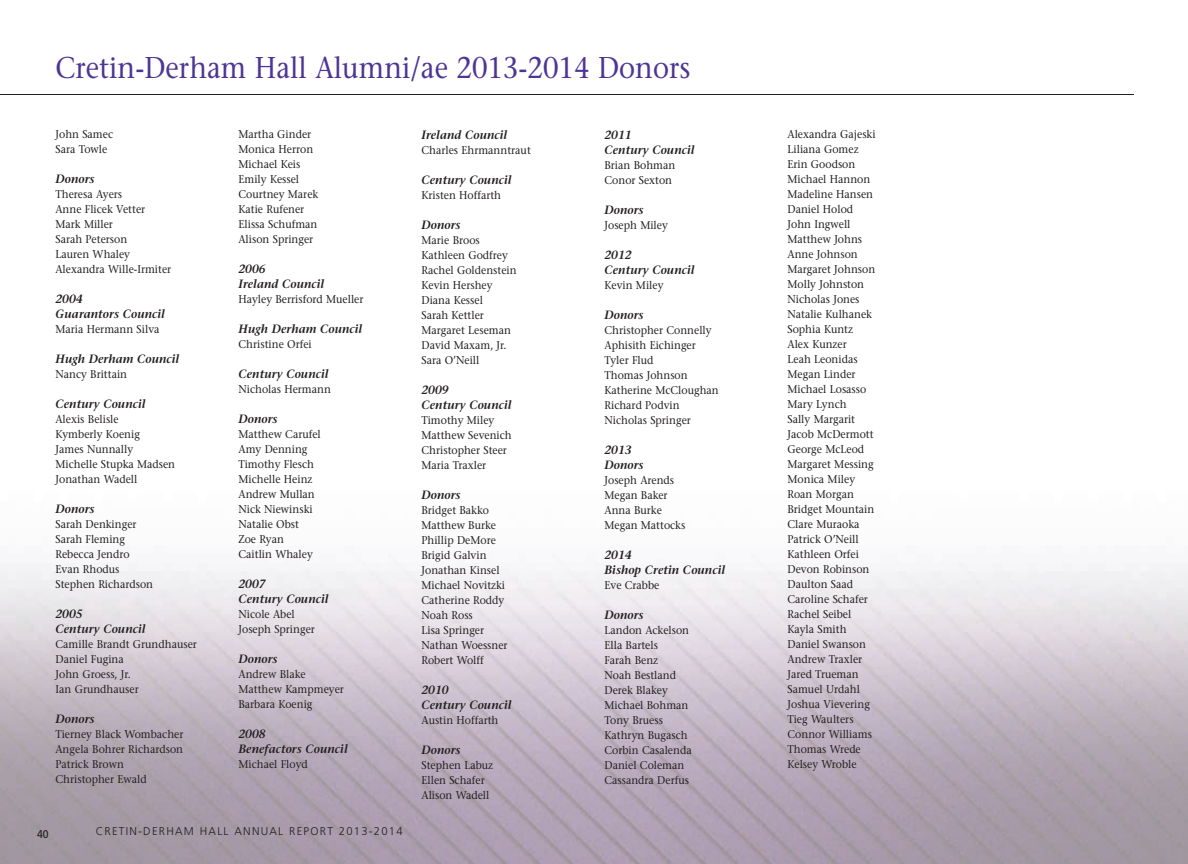
<style>
.page{position:relative;width:1188px;height:864px;background:#fff}
.page>*{position:absolute;margin:0;border:0;box-sizing:border-box;transform-origin:0 0}
.t1{font:30px "Stone Serif";color:#4d3595;scale:.9 1}
.t2{font:italic 600 12px/15px "Stone Serif";color:#231f20;scale:.95 1}
.t3{font:11.25px/15px "Stone Serif";color:#231f20;scale:.93 1}
.t4{font:300 11.25px "Frutiger";letter-spacing:.11em;color:#231f20}
.t5{font:11.25px "Frutiger";color:#231f20;scale:.93 1}
</style>
<div class="page">
<hr style="left:0;top:94px;width:1134px;height:1px;background:#231f20">
<h1 class="t1" style="left:56px;top:55px;width:707px">Cretin-Derham Hall Alumni/ae 2013-2014 Donors</h1>
<p class="t3" style="left:56px;top:128px;width:63px">John Samec<br>Sara Towle</p>
<p class="t2" style="left:56px;top:173px;width:43px">Donors</p>
<p class="t3" style="left:56px;top:188px;width:126px">Theresa Ayers<br>Anne Flicek Vetter<br>Mark Miller<br>Sarah Peterson<br>Lauren Whaley<br>Alexandra Wille-Irmiter</p>
<p class="t2" style="left:56px;top:293px;width:117px">2004<br>Guarantors Council</p>
<p class="t3" style="left:56px;top:323px;width:113px">Maria Hermann Silva</p>
<p class="t2" style="left:56px;top:353px;width:132px">Hugh Derham Council</p>
<p class="t3" style="left:56px;top:368px;width:79px">Nancy Brittain</p>
<p class="t2" style="left:56px;top:398px;width:96px">Century Council</p>
<p class="t3" style="left:56px;top:413px;width:130px">Alexis Belisle<br>Kymberly Koenig<br>James Nunnally<br>Michelle Stupka Madsen<br>Jonathan Wadell</p>
<p class="t2" style="left:56px;top:503px;width:43px">Donors</p>
<p class="t3" style="left:56px;top:518px;width:107px">Sarah Denkinger<br>Sarah Fleming<br>Rebecca Jendro<br>Evan Rhodus<br>Stephen Richardson</p>
<p class="t2" style="left:56px;top:608px;width:96px">2005<br>Century Council</p>
<p class="t3" style="left:56px;top:638px;width:154px">Camille Brandt Grundhauser<br>Daniel Fugina<br>John Groess, Jr.<br>Ian Grundhauser</p>
<p class="t2" style="left:56px;top:713px;width:43px">Donors</p>
<p class="t3" style="left:56px;top:728px;width:139px">Tierney Black Wombacher<br>Angela Bohrer Richardson<br>Patrick Brown<br>Christopher Ewald</p>
<p class="t3" style="left:239px;top:128px;width:87px">Martha Ginder<br>Monica Herron<br>Michael Keis<br>Emily Kessel<br>Courtney Marek<br>Katie Rufener<br>Elissa Schufman<br>Alison Springer</p>
<p class="t2" style="left:239px;top:263px;width:92px">2006<br>Ireland Council</p>
<p class="t3" style="left:239px;top:293px;width:136px">Hayley Berrisford Mueller</p>
<p class="t2" style="left:239px;top:323px;width:132px">Hugh Derham Council</p>
<p class="t3" style="left:239px;top:338px;width:80px">Christine Orfei</p>
<p class="t2" style="left:239px;top:368px;width:96px">Century Council</p>
<p class="t3" style="left:239px;top:383px;width:101px">Nicholas Hermann</p>
<p class="t2" style="left:239px;top:413px;width:43px">Donors</p>
<p class="t3" style="left:239px;top:428px;width:90px">Matthew Carufel<br>Amy Denning<br>Timothy Flesch<br>Michelle Heinz<br>Andrew Mullan<br>Nick Niewinski<br>Natalie Obst<br>Zoe Ryan<br>Caitlin Whaley</p>
<p class="t2" style="left:239px;top:578px;width:96px">2007<br>Century Council</p>
<p class="t3" style="left:239px;top:608px;width:84px">Nicole Abel<br>Joseph Springer</p>
<p class="t2" style="left:239px;top:653px;width:43px">Donors</p>
<p class="t3" style="left:239px;top:668px;width:115px">Andrew Blake<br>Matthew Kampmeyer<br>Barbara Koenig</p>
<p class="t2" style="left:239px;top:728px;width:117px">2008<br>Benefactors Council</p>
<p class="t3" style="left:239px;top:758px;width:76px">Michael Floyd</p>
<p class="t5" style="left:37px;top:829px;width:14px">40</p>
<p class="t4" style="left:96px;top:826px;width:308px">CRETIN-DERHAM HALL ANNUAL REPORT 2013-2014</p>
<p class="t2" style="left:422px;top:128px;width:92px">Ireland Council</p>
<p class="t3" style="left:422px;top:143px;width:119px">Charles Ehrmanntraut</p>
<p class="t2" style="left:422px;top:173px;width:96px">Century Council</p>
<p class="t3" style="left:422px;top:188px;width:87px">Kristen Hoffarth</p>
<p class="t2" style="left:422px;top:218px;width:43px">Donors</p>
<p class="t3" style="left:422px;top:233px;width:104px">Marie Broos<br>Kathleen Godfrey<br>Rachel Goldenstein<br>Kevin Hershey<br>Diana Kessel<br>Sarah Kettler<br>Margaret Leseman<br>David Maxam, Jr.<br>Sara O’Neill</p>
<p class="t2" style="left:422px;top:383px;width:96px">2009<br>Century Council</p>
<p class="t3" style="left:422px;top:413px;width:99px">Timothy Miley<br>Matth ew Sevenich<br>Christopher Steer<br>Maria Traxler</p>
<p class="t2" style="left:422px;top:488px;width:43px">Donors</p>
<p class="t3" style="left:422px;top:503px;width:94px">Bridget Bakko<br>Matthew Burke<br>Phillip DeMore<br>Brigid Galvin<br>Jonathan Kinsel<br>Michael Novitzki<br>Catherine Roddy<br>Noah Ross<br>Lisa Springer<br>Nathan Woessner<br>Robert Wolff</p>
<p class="t2" style="left:422px;top:683px;width:96px">2010<br>Century Council</p>
<p class="t3" style="left:422px;top:713px;width:84px">Austin Hoffarth</p>
<p class="t2" style="left:422px;top:743px;width:43px">Donors</p>
<p class="t3" style="left:422px;top:758px;width:79px">Stephen Labuz<br>Ellen Schafer<br>Alison Wadell</p>
<p class="t2" style="left:605px;top:128px;width:96px">2011<br>Century Council</p>
<p class="t3" style="left:605px;top:158px;width:78px">Brian Bohman<br>Conor Sexton</p>
<p class="t2" style="left:605px;top:203px;width:43px">Donors</p>
<p class="t3" style="left:605px;top:218px;width:70px">Joseph Miley</p>
<p class="t2" style="left:605px;top:248px;width:96px">2012<br>Century Council</p>
<p class="t3" style="left:605px;top:278px;width:65px">Kevin Miley</p>
<p class="t2" style="left:605px;top:308px;width:43px">Donors</p>
<p class="t3" style="left:605px;top:323px;width:124px">Christopher Connelly<br>Aphisith Eichinger<br>Tyler Flud<br>Thomas Johnson<br>Katherine McCloughan<br>Richard Podvin<br>Nicholas Springer</p>
<p class="t2" style="left:605px;top:443px;width:43px">2013<br>Donors</p>
<p class="t3" style="left:605px;top:473px;width:88px">Joseph Arends<br>Megan Baker<br>Anna Burke<br>Megan Mattocks</p>
<p class="t2" style="left:605px;top:548px;width:129px">2014<br>Bishop Cretin Council</p>
<p class="t3" style="left:605px;top:578px;width:61px">Eve Crabbe</p>
<p class="t2" style="left:605px;top:608px;width:43px">Donors</p>
<p class="t3" style="left:605px;top:623px;width:95px">Landon Ackelson<br>Ella Bartels<br>Farah Benz<br>Noah Bestland<br>Derek Blakey<br>Michael Bohman<br>Tony Bruess<br>Kathryn Bugasch<br>Corbin Casalenda<br>Daniel Coleman<br>Cassandra Derfus</p>
<p class="t3" style="left:788px;top:128px;width:96px">Alexandra Gajeski<br>Liliana Gomez<br>Erin Goodson<br>Michael Hannon<br>Madeline Hansen<br>Daniel Holod<br>John Ingwell<br>Matthew Johns<br>Anne Johnson<br>Margaret Johnson<br>Molly Johnston<br>Nicholas Jones<br>Natalie Kulhanek<br>Sophia Kuntz<br>Alex Kunzer<br>Leah Leonidas<br>Megan Linder<br>Michael Losasso<br>Mary Lynch<br>Sally Margarit<br>Jacob McDermott<br>George McLeod<br>Margaret Messing<br>Monica Miley<br>Roan Morgan<br>Bridget Mountain<br>Clare Muraoka<br>Patrick O’Neill<br>Kathleen Orfei<br>Devon Robinson<br>Daulton Saad<br>Caroline Schafer<br>Rachel Seibel<br>Kayla Smith<br>Daniel Swanson<br>Andrew Traxler<br>Jared Trueman<br>Samuel Urdahl<br>Joshua Vievering<br>Tieg Waulters<br>Connor Williams<br>Thomas Wrede<br>Kelsey Wroble</p>
</div>
